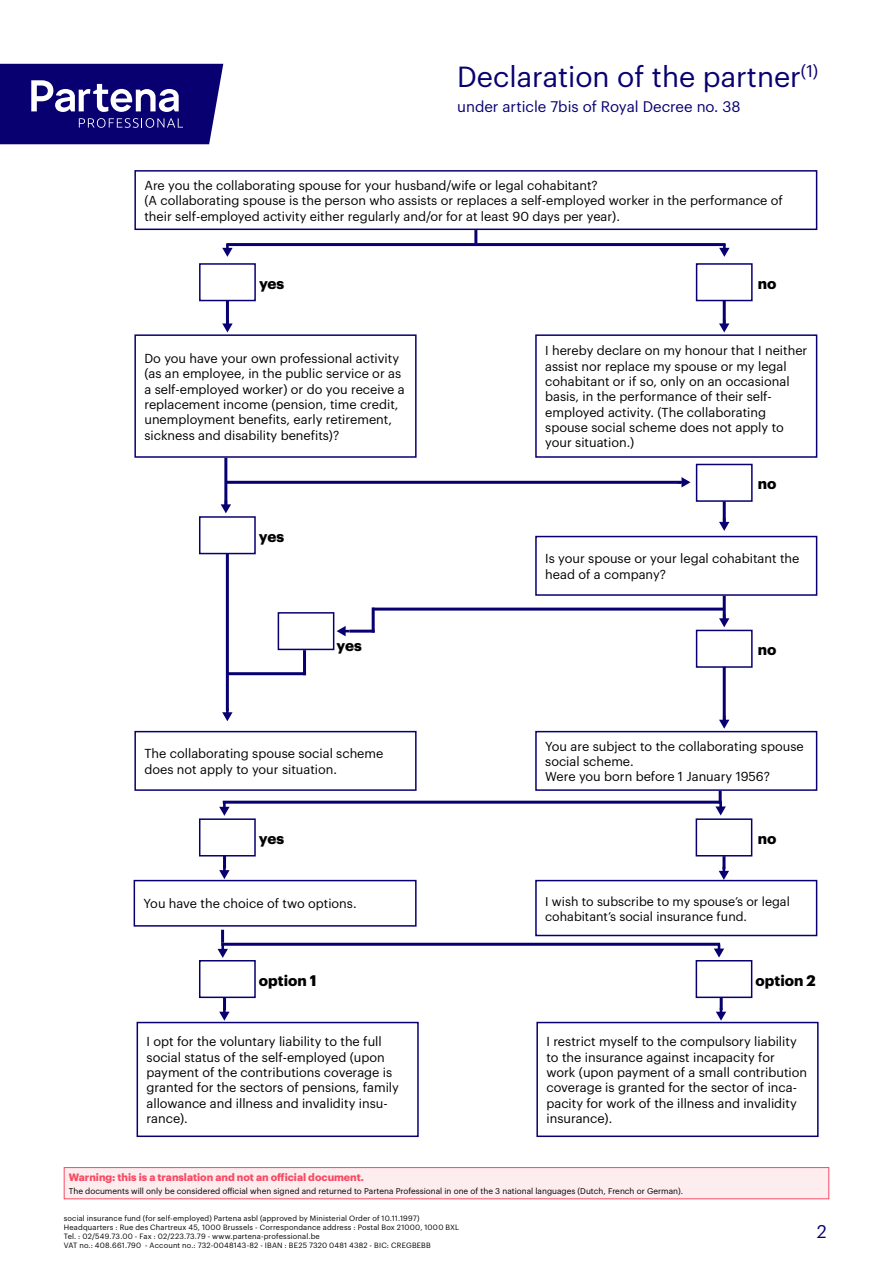
<style>
.page{position:relative;width:893px;height:1263px;background:#fff}
.page>*{position:absolute;margin:0;border:0;box-sizing:border-box;transform-origin:0 0}
.t1{font:28.5px "Graphik";color:#080070}
.t2{font:18px "Graphik";color:#080070}
.t3{font:15px "Graphik";color:#080070}
.t4{font:700 15px "Graphik";color:#000}
.t5{font:12.75px/15.3px "Graphik";color:#000}
.t6{font:12.45px/15px "Graphik";color:#000}
.t7{font:700 10.5px "Graphik";color:#f74b64}
.t8{font:8.25px "Graphik";color:#000}
.t9{font:7.5px/9px "Graphik";letter-spacing:.02em;color:#000}
</style>
<div class="page">
<svg style="left:0;top:64px;width:223px;height:80px;background:#2c2585"></svg>
<div style="left:64px;top:1167px;width:765px;height:32px;background:#feedef"></div>
<div style="left:64px;top:1167px;width:765px;height:32px;border:1px solid #f74b64"></div>
<div style="left:134px;top:170px;width:683px;height:60px;border:2px solid #080070"></div>
<div style="left:134px;top:334px;width:283px;height:124px;border:2px solid #080070"></div>
<div style="left:134px;top:731px;width:283px;height:60px;border:2px solid #080070"></div>
<div style="left:134px;top:880px;width:283px;height:47px;border:2px solid #080070"></div>
<div style="left:137px;top:1022px;width:282px;height:115px;border:2px solid #080070"></div>
<div style="left:536px;top:1022px;width:283px;height:115px;border:2px solid #080070"></div>
<div style="left:535px;top:880px;width:282px;height:56px;border:2px solid #080070"></div>
<div style="left:535px;top:536px;width:282px;height:60px;border:2px solid #080070"></div>
<div style="left:535px;top:731px;width:282px;height:60px;border:2px solid #080070"></div>
<div style="left:535px;top:334px;width:282px;height:124px;border:2px solid #080070"></div>
<hr style="left:223px;top:801px;width:499px;height:3px;background:#080070">
<hr style="left:221px;top:943px;width:499px;height:3px;background:#080070">
<hr style="left:226px;top:481px;width:455px;height:3px;background:#080070">
<hr style="left:372px;top:608px;width:351px;height:3px;background:#080070">
<svg style="left:219px;top:803px;width:11px;height:13px"></svg>
<svg style="left:221px;top:500px;width:10px;height:13px"></svg>
<svg style="left:719px;top:716px;width:10px;height:13px"></svg>
<svg style="left:719px;top:319px;width:10px;height:13px"></svg>
<svg style="left:719px;top:518px;width:10px;height:13px"></svg>
<svg style="left:719px;top:614px;width:10px;height:13px"></svg>
<svg style="left:714px;top:944px;width:10px;height:13px"></svg>
<hr style="left:226px;top:243px;width:499px;height:3px;background:#080070">
<svg style="left:222px;top:244px;width:11px;height:13px"></svg>
<svg style="left:719px;top:244px;width:11px;height:13px"></svg>
<svg style="left:474px;top:230px;width:3px;height:13px"></svg>
<svg style="left:715px;top:791px;width:11px;height:24px"></svg>
<svg style="left:218px;top:930px;width:10px;height:28px"></svg>
<div style="left:696px;top:818px;width:56px;height:38px;border:2px solid #080070"></div>
<div style="left:696px;top:630px;width:57px;height:38px;border:2px solid #080070"></div>
<div style="left:199px;top:263px;width:57px;height:38px;border:2px solid #080070"></div>
<svg style="left:222px;top:319px;width:11px;height:13px"></svg>
<hr style="left:226px;top:301px;width:3px;height:25px;background:#080070">
<svg style="left:222px;top:708px;width:11px;height:13px"></svg>
<div style="left:199px;top:516px;width:57px;height:38px;border:2px solid #080070"></div>
<div style="left:199px;top:818px;width:57px;height:38px;border:2px solid #080070"></div>
<div style="left:199px;top:960px;width:57px;height:38px;border:2px solid #080070"></div>
<div style="left:696px;top:960px;width:56px;height:38px;border:2px solid #080070"></div>
<div style="left:278px;top:612px;width:56px;height:38px;border:2px solid #080070"></div>
<hr style="left:226px;top:554px;width:3px;height:157px;background:#080070">
<hr style="left:372px;top:608px;width:3px;height:25px;background:#080070">
<hr style="left:303px;top:650px;width:3px;height:25px;background:#080070">
<hr style="left:350px;top:630px;width:25px;height:3px;background:#080070">
<hr style="left:226px;top:672px;width:80px;height:3px;background:#080070">
<hr style="left:224px;top:458px;width:3px;height:49px;background:#080070">
<hr style="left:723px;top:667px;width:3px;height:55px;background:#080070">
<div style="left:696px;top:263px;width:57px;height:38px;border:2px solid #080070"></div>
<hr style="left:723px;top:301px;width:3px;height:25px;background:#080070">
<div style="left:696px;top:464px;width:57px;height:38px;border:2px solid #080070"></div>
<hr style="left:723px;top:501px;width:3px;height:25px;background:#080070">
<svg style="left:719px;top:856px;width:10px;height:24px"></svg>
<svg style="left:219px;top:855px;width:11px;height:24px"></svg>
<svg style="left:219px;top:997px;width:11px;height:24px"></svg>
<svg style="left:716px;top:997px;width:10px;height:24px"></svg>
<hr style="left:723px;top:596px;width:3px;height:25px;background:#080070">
<svg style="left:677px;top:477px;width:13px;height:10px"></svg>
<svg style="left:337px;top:626px;width:13px;height:10px"></svg>
<p class="t1" style="left:457px;top:55px;width:363px">Declaration of the partner<sup>(1)</sup></p>
<p class="t3" style="left:457px;top:96px;width:285px">under article 7bis of Royal Decree no. 38</p>
<p class="t5" style="left:144px;top:177px;width:455px">Are you the collaborating spouse for your husband/wife or legal cohabitant?</p>
<p class="t5" style="left:144px;top:192px;width:640px">(A collaborating spouse is the person who assists or replaces a self-employed worker in the performance of their self-employed activity either regularly and/or for at least 90 days per year).</p>
<p class="t4" style="left:259px;top:272px;width:27px">yes</p>
<p class="t5" style="left:144px;top:350px;width:262px">Do you have your own professional activity (as an employee, in the public service or as a self-employed worker) or do you receive a replacement income (pension, time credit, unemployment benefits, early retirement, sickness and disability benefits)?</p>
<p class="t4" style="left:259px;top:525px;width:27px">yes</p>
<p class="t4" style="left:337px;top:634px;width:27px">yes</p>
<p class="t5" style="left:144px;top:745px;width:240px">The collaborating spouse social scheme does not apply to your situation.</p>
<p class="t4" style="left:259px;top:827px;width:27px">yes</p>
<p class="t5" style="left:144px;top:895px;width:215px">You have the choice of two options.</p>
<p class="t4" style="left:758px;top:272px;width:20px">no</p>
<p class="t5" style="left:545px;top:342px;width:264px">I hereby declare on my honour that I neither assist nor replace my spouse or my legal cohabitant or if so, only on an occasional basis, in the performance of their self&shy;employed activity. (The collaborating spouse social scheme does not apply to your situation.)</p>
<p class="t4" style="left:758px;top:472px;width:20px">no</p>
<p class="t5" style="left:545px;top:550px;width:256px">Is your spouse or your legal cohabitant the head of a company?</p>
<p class="t4" style="left:758px;top:638px;width:20px">no</p>
<p class="t5" style="left:545px;top:737px;width:260px">You are subject to the collaborating spouse social scheme.</p>
<p class="t5" style="left:545px;top:768px;width:226px">Were you born before 1 January 1956?</p>
<p class="t4" style="left:758px;top:827px;width:20px">no</p>
<p class="t6" style="left:545px;top:892px;width:246px">I wish to subscribe to my spouse’s or legal cohabitant’s social insurance fund.</p>
<p class="t4" style="left:259px;top:969px;width:59px">option 1</p>
<p class="t4" style="left:756px;top:969px;width:62px">option 2</p>
<p class="t5" style="left:147px;top:1033px;width:254px">I opt for the voluntary liability to the full social status of the self-employed (upon payment of the contributions coverage is granted for the sectors of pensions, family allowance and illness and invalidity insu&shy;rance).</p>
<p class="t5" style="left:546px;top:1033px;width:262px">I restrict myself to the compulsory liability to the insurance against incapacity for<br>work (upon payment of a small contribution coverage is granted for the sector of inca&shy;pacity for work of the illness and invalidity insurance).</p>
<p class="t7" style="left:69px;top:1169px;width:297px">Warning: this is a translation and not an official document.</p>
<p class="t8" style="left:69px;top:1185px;width:616px">The documents will only be considered official when signed and returned to Partena Professional in one of the 3 national languages (Dutch, French or German).</p>
<p class="t9" style="left:64px;top:1213px;width:397px">social insurance fund (for self-employed) Partena asbl (approved by Ministerial Order of 10.11.1997)<br>Headquarters : Rue des Chartreux 45, 1000 Brussels - Correspondance address : Postal Box 21000, 1000 BXL Tel. : 02/549.73.00 - Fax : 02/223.73.79 - www.partena-professional.be<br>VAT no.: 408.661.790 - Account no.: 732-0048143-82 - IBAN : BE25 7320 0481 4382 - BIC: CREGBEBB</p>
<h2 class="t2" style="left:817px;top:1218px;width:11px">2</h2>
</div>
